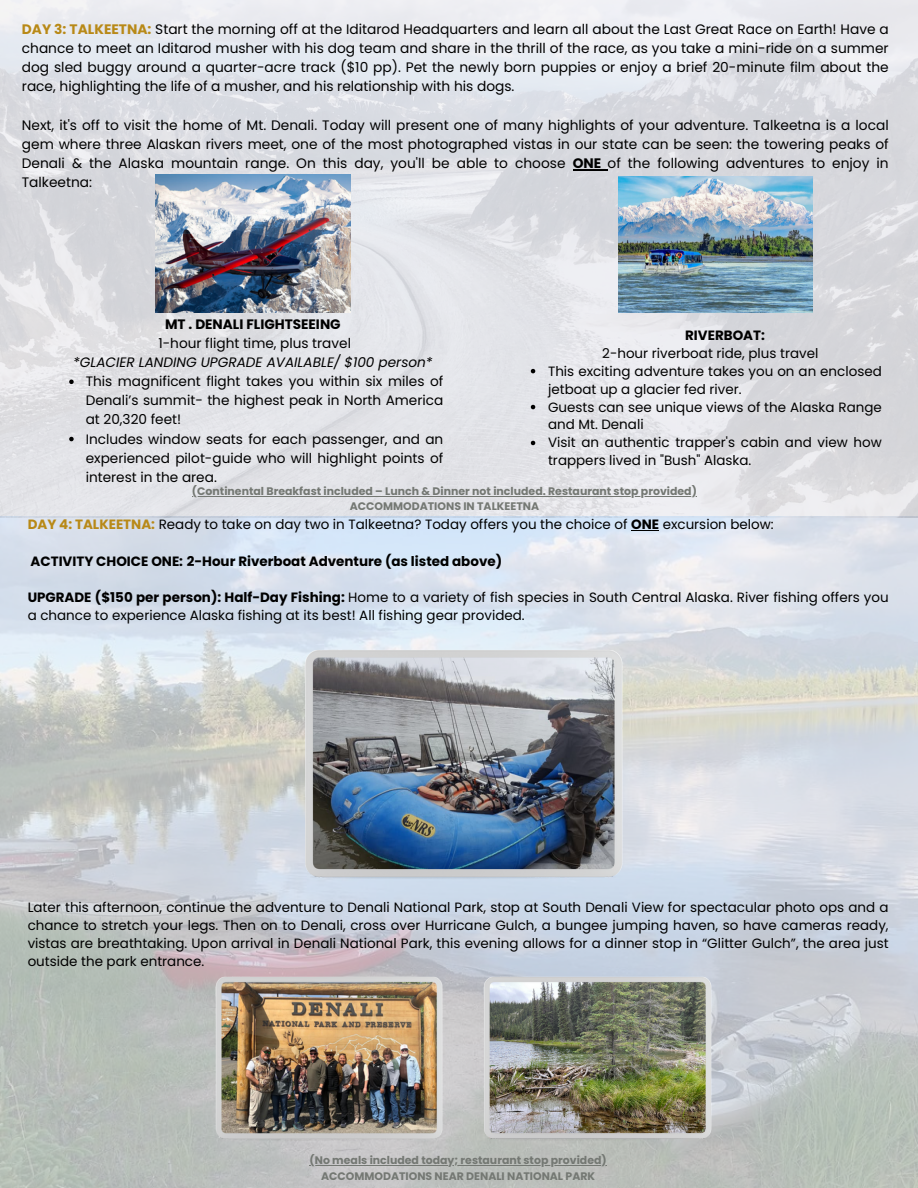
<style>
.page{position:relative;width:918px;height:1188px;background:#fff}
.page>*{position:absolute;margin:0;border:0;box-sizing:border-box;transform-origin:0 0}
.t1{font:13.8px/19.2px "Poppins";color:#000;text-align:justify}
.t2{font:13.65px/19px "Poppins";color:#000;text-align:justify}
.t3{font:italic 13.65px/19px "Poppins";color:#000;text-align:center}
.t4{font:13.5px/18.1px "Poppins";color:#000}
.t5{font:700 13.5px "Poppins";color:#000}
.t6{font:700 10.95px "Poppins";color:#747873}
.s1{font-weight:700;color:#b88917}
.s2{font-weight:700}
.s3{font-weight:700;font-style:normal}
.s4{font-style:normal}
</style>
<div class="page">
<img style="left:0;top:0;width:918px;height:1188px">
<svg style="left:631px;top:530px;width:28px;height:1px"></svg>
<hr style="left:310px;top:1165px;width:297px;height:1px;background:#747873">
<img style="left:259px;top:650px;width:408px;height:229px;border-radius:19px">
<img style="left:183px;top:977px;width:292px;height:164px;border-radius:14px">
<img style="left:451px;top:977px;width:292px;height:164px;border-radius:14px">
<hr style="left:573px;top:169px;width:35px;height:1px;background:#000">
<img style="left:618px;top:177px;width:195px;height:136px">
<img style="left:156px;top:174px;width:194px;height:139px">
<hr style="left:192px;top:496px;width:505px;height:1px;background:#747873">
<svg style="left:69px;top:380px;width:5px;height:4px"></svg>
<svg style="left:69px;top:437px;width:5px;height:4px"></svg>
<svg style="left:531px;top:369px;width:4px;height:4px"></svg>
<svg style="left:531px;top:405px;width:4px;height:4px"></svg>
<svg style="left:531px;top:441px;width:4px;height:4px"></svg>
<p class="t1" style="left:22px;top:20px;width:868px"><span class="s1">DAY 3: TALKEETNA:</span> Start the morning off at the Iditarod Headquarters and learn all about the Last Great Race on Earth! Have a chance to meet an Iditarod musher with his dog team and share in the thrill of the race, as you take a mini-ride on a summer dog sled buggy around a quarter-acre track ($10 pp). Pet the newly born puppies or enjoy a brief 20-minute film about the race, highlighting the life of a musher, and his relationship with his dogs.</p>
<p class="t1" style="left:22px;top:115px;width:868px">Next, it's off to visit the home of Mt. Denali. Today will present one of many highlights of your adventure. Talkeetna is a local gem where three Alaskan rivers meet, one of the most photographed vistas in our state can be seen: the towering peaks of Denali &amp; the Alaska mountain range. On this day, you'll be able to choose <span class="s2">ONE</span> of the following adventures to enjoy in Talkeetna:</p>
<h1 class="t3" style="left:73px;top:315px;width:361px"><span class="s3">MT . DENALI FLIGHTSEEING<br></span><span class="s4">1-hour flight time, plus travel<br></span>*GLACIER LANDING UPGRADE AVAILABLE/ $100 person*</h1>
<h2 class="t2" style="left:86px;top:372px;width:359px">This magnificent flight takes you within six miles of Denali’s summit- the highest peak in North America at 20,320 feet!</h2>
<h2 class="t2" style="left:86px;top:429px;width:359px">Includes window seats for each passenger, and an experienced pilot-guide who will highlight points of interest in the area.</h2>
<p class="t4" style="left:602px;top:326px;width:218px;text-indent:83px"><span class="s2">RIVERBOAT:<br></span>2-hour riverboat ride, plus travel</p>
<p class="t4" style="left:548px;top:362px;width:335px">This exciting adventure takes you on an enclosed jetboat up a glacier fed river.</p>
<p class="t4" style="left:548px;top:398px;width:335px">Guests can see unique views of the Alaska Range and Mt. Denali</p>
<p class="t4" style="left:548px;top:434px;width:335px">Visit an authentic trapper's cabin and view how trappers lived in "Bush" Alaska.</p>
<p class="t6" style="left:192px;top:484px;width:506px">(Continental Breakfast included – Lunch &amp; Dinner not included. Restaurant stop provided)</p>
<h2 class="t6" style="left:350px;top:498px;width:191px">ACCOMMODATIONS IN TALKEETNA</h2>
<p class="t4" style="left:28px;top:516px;width:748px"><span class="s1">DAY 4: TALKEETNA:</span> Ready to take on day two in Talkeetna? Today offers you the choice of <span class="s2">ONE</span> excursion below:</p>
<h2 class="t5" style="left:31px;top:552px;width:473px">ACTIVITY CHOICE ONE: 2-Hour Riverboat Adventure (as listed above)</h2>
<h2 class="t4" style="left:28px;top:588px;width:862px"><span class="s2">UPGRADE ($150 per person): Half-Day Fishing:</span> Home to a variety of fish species in South Central Alaska. River fishing offers you a chance to experience Alaska fishing at its best! All fishing gear provided.</h2>
<p class="t4" style="left:28px;top:898px;width:862px;text-align:justify">Later this afternoon, continue the adventure to Denali National Park, stop at South Denali View for spectacular photo ops and a chance to stretch your legs. Then on to Denali, cross over Hurricane Gulch, a bungee jumping haven, so have cameras ready, vistas are breathtaking. Upon arrival in Denali National Park, this evening allows for a dinner stop in “Glitter Gulch”, the area just outside the park entrance.</p>
<p class="t6" style="left:310px;top:1153px;width:299px">(No meals included today; restaurant stop provided)</p>
<h2 class="t6" style="left:321px;top:1168px;width:275px">ACCOMMODATIONS NEAR DENALI NATIONAL PARK</h2>
</div>
